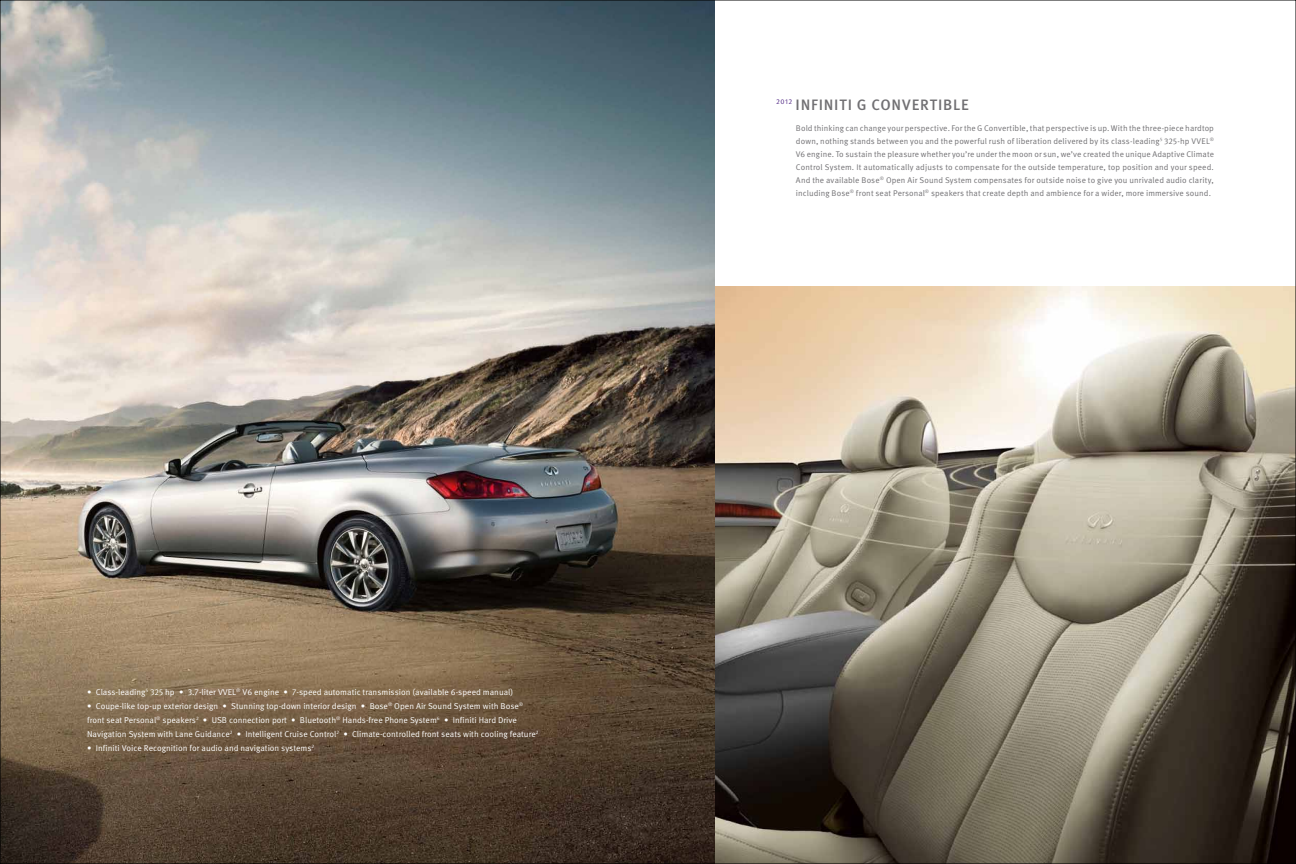
<style>
.page{position:relative;width:1296px;height:864px;background:#fff}
.page>*{position:absolute;margin:0;border:0;box-sizing:border-box;transform-origin:0 0}
.t1{font:500 15.1px "Meta Pro";letter-spacing:.05em;color:#717073}
.t2{font:8.5px/14px "Meta Pro Norm";color:#fff}
.t3{font:8.2px/13px "Meta Pro Norm";letter-spacing:.01em;color:#717073;text-align:justify}
</style>
<div class="page">
<img style="left:714px;top:287px;width:580px;height:575px">
<img style="left:2px;top:2px;width:712px;height:860px">
<p class="t2" style="left:87px;top:684px;width:428px">• Class-leading<sup>5</sup> 325 hp • 3.7-liter VVEL<sup>®</sup> V6 engine • 7-speed automatic transmission (available 6-speed manual)</p>
<p class="t2" style="left:87px;top:698px;width:453px">• Coupe-like top-up exterior design • Stunning top-down interior design • Bose<sup>®</sup> Open Air Sound System with Bose<sup>® </sup>front seat Personal<sup>®</sup> speakers<sup>2</sup> • USB connection port • Bluetooth<sup>®</sup> Hands-free Phone System<sup>6</sup> • Infiniti Hard Drive<br>Navigation System with Lane Guidance<sup>2</sup> • Intelligent Cruise Control<sup>2</sup> • Climate-controlled front seats with cooling feature<sup>2</sup></p>
<p class="t2" style="left:87px;top:740px;width:229px">• Infiniti Voice Recognition for audio and navigation systems<sup>2</sup></p>
<h1 class="t1" style="left:776px;top:93px;width:194px"><sup>2012</sup> INFINITI G CONVERTIBLE</h1>
<p class="t3" style="left:796px;top:121px;width:420px">Bold thinking can change your perspective. For the G Convertible, that perspective is up. With the three-piece hardtop down, nothing stands between you and the powerful rush of liberation delivered by its class-leading<sup>5</sup> 325-hp VVEL<sup>® </sup>V6 engine. To sustain the pleasure whether you’re under the moon or sun, we’ve created the unique Adaptive Climate Control System. It automatically adjusts to compensate for the outside temperature, top position and your speed.<br>And the available Bose<sup>®</sup> Open Air Sound System compensates for outside noise to give you unrivaled audio clarity, including Bose<sup>®</sup> front seat Personal<sup>®</sup> speakers that create depth and ambience for a wider, more immersive sound.</p>
</div>
